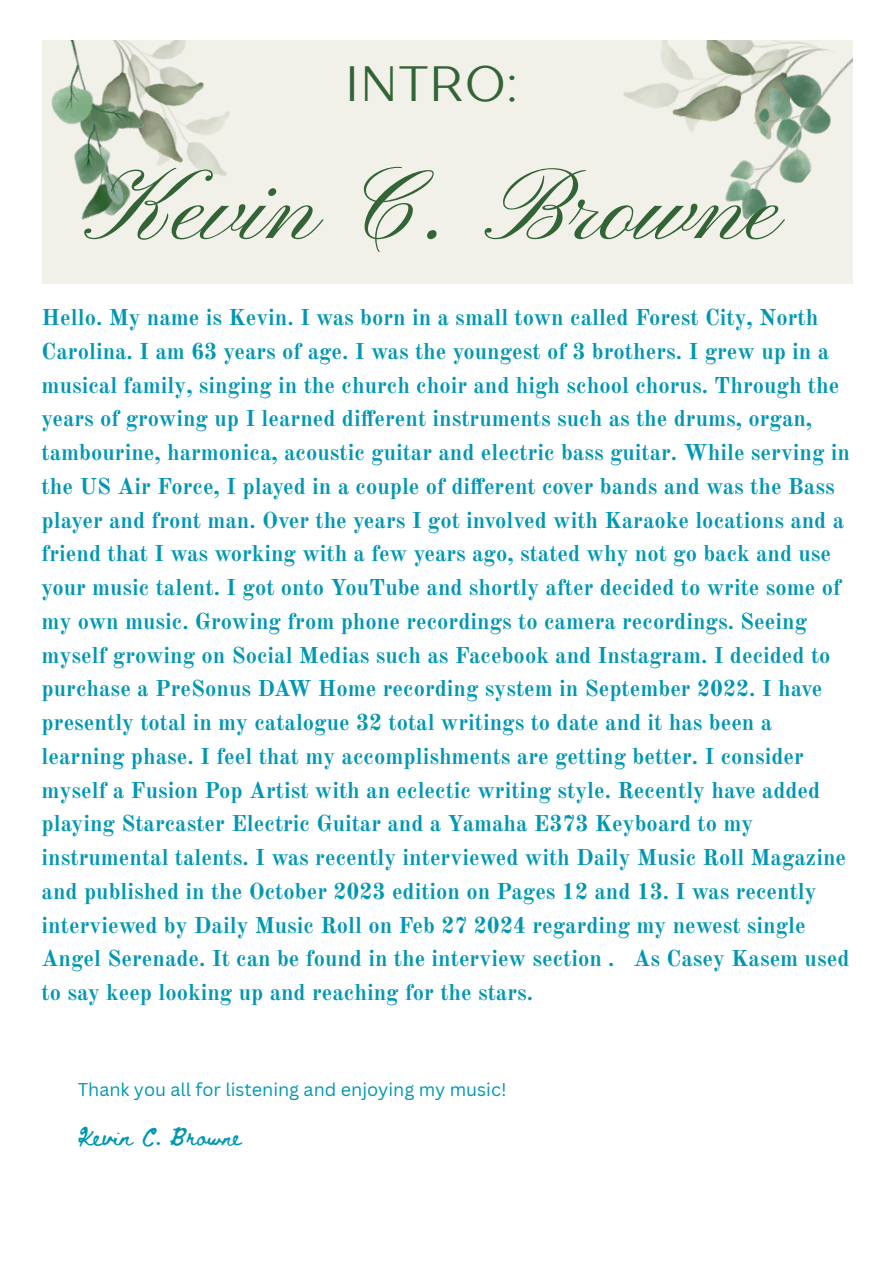
<style>
.page{position:relative;width:894px;height:1263px;background:#fff}
.page>*{position:absolute;margin:0;border:0;box-sizing:border-box;transform-origin:0 0}
.t1{font:100.8px "Pinyon Script";color:#336436}
.t2{font:49.35px "TT Drugs";letter-spacing:.03em;color:#336436}
.t3{font:700 22.5px/33.8px "Old Standard";color:#0097b2}
.t4{font:18px "Canva Sans";color:#0097b2}
.t5{font:18px "Beth Ellen";color:#0097b2}
</style>
<div class="page">
<div style="left:42px;top:40px;width:810px;height:244px;background:#f1f0e9"></div>
<img style="left:182px;top:40px;width:48px;height:137px">
<img style="left:623px;top:40px;width:75px;height:92px">
<img style="left:698px;top:40px;width:154px;height:180px">
<img style="left:51px;top:40px;width:131px;height:180px">
<p class="t2" style="left:345px;top:53px;width:173px">INTRO:</p>
<p class="t1" style="left:93px;top:152px;width:692px">Kevin C. Browne</p>
<h1 class="t3" style="left:42px;top:301px;width:809px">Hello. My name is Kevin. I was born in a small town called Forest City, North Carolina. I am 63 years of age. I was the youngest of 3 brothers. I grew up in a musical family, singing in the church choir and high school chorus. Through the years of growing up I learned different instruments such as the drums, organ, tambourine, harmonica, acoustic guitar and electric bass guitar. While serving in the US Air Force, I played in a couple of different cover bands and was the Bass player and front man. Over the years I got involved with Karaoke locations and a friend that I was working with a few years ago, stated why not go back and use your music talent. I got onto YouTube and shortly after decided to write some of my own music. Growing from phone recordings to camera recordings. Seeing myself growing on Social Medias such as Facebook and Instagram. I decided to purchase a PreSonus DAW Home recording system in September 2022. I have presently total in my catalogue 32 total writings to date and it has been a learning phase. I feel that my accomplishments are getting better. I consider myself a Fusion Pop Artist with an eclectic writing style. Recently have added playing Starcaster Electric Guitar and a Yamaha E373 Keyboard to my instrumental talents. I was recently interviewed with Daily Music Roll Magazine and published in the October 2023 edition on Pages 12 and 13. I was recently interviewed by Daily Music Roll on Feb 27 2024 regarding my newest single Angel Serenade. It can be found in the interview section . As Casey Kasem used to say keep looking up and reaching for the stars.</h1>
<p class="t4" style="left:78px;top:1077px;width:430px">Thank you all for listening and enjoying my music!</p>
<p class="t5" style="left:78px;top:1129px;width:157px">Kevin C. Browne</p>
</div>
